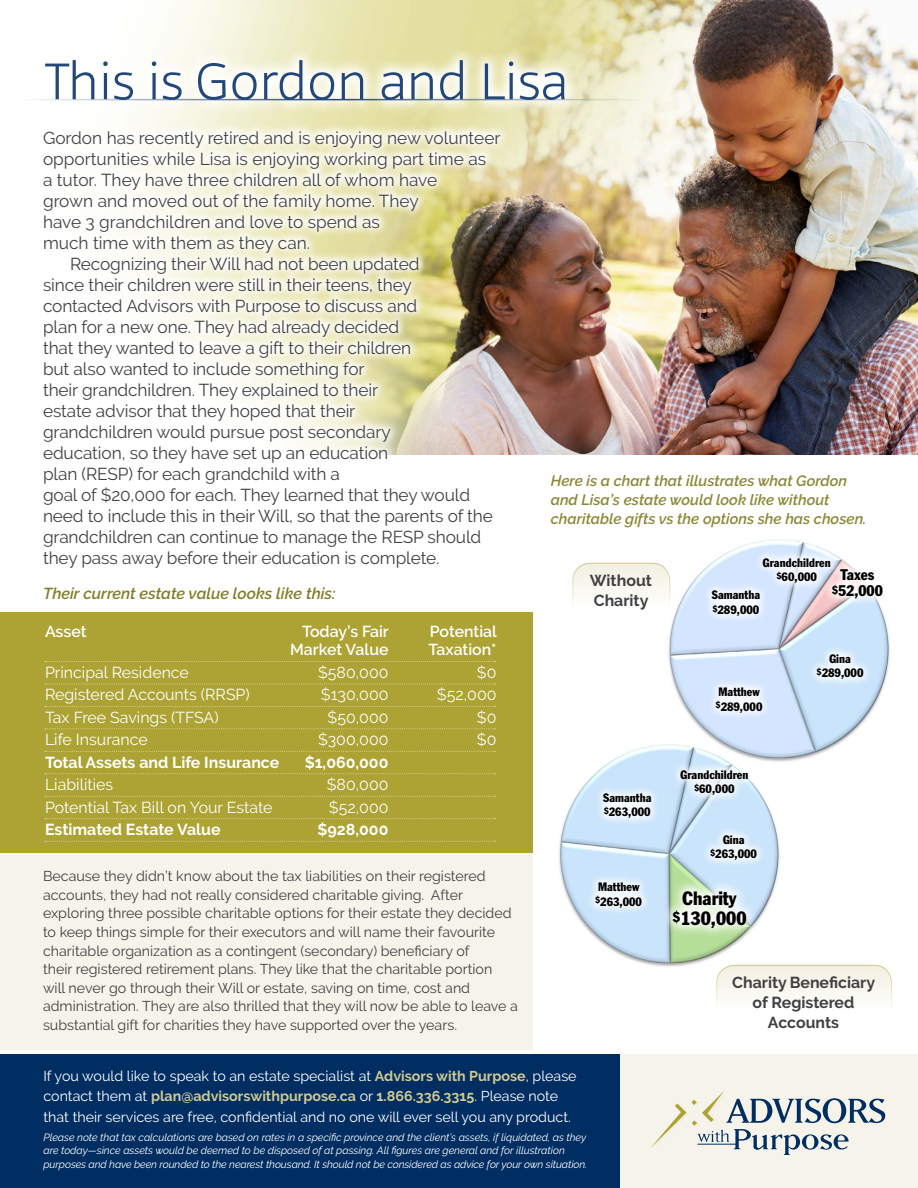
<style>
.page{position:relative;width:918px;height:1188px;background:#fff}
.page>*{position:absolute;margin:0;border:0;box-sizing:border-box;transform-origin:0 0}
.t1{font:300 52.5px "Agile";letter-spacing:-.02em;color:#244779}
.t2{font:condensed 18.9px/20.7px "Franklin Gothic";color:#000;text-align:center}
.t3{font:17.25px "Raleway";letter-spacing:-.005em;color:#414042}
.t4{font:15.9px "Raleway";color:#fff}
.t5{font:700 15.9px "Raleway";color:#fff}
.t6{font:700 15.9px/20.2px "Raleway";color:#414042}
.t7{font:600 15.9px "Raleway";color:#fff}
.t8{font:italic 600 15.9px "Raleway";color:#807e25}
.t9{font:condensed 15.15px/16.5px "Franklin Gothic";color:#000;text-align:center}
.t10{font:italic 600 15px/18.8px "Raleway";color:#8b8834}
.t11{font:14.25px/18.6px "Raleway";color:#414042}
.t12{font:14.25px/20.2px "Raleway";color:#fff}
.t13{font:condensed 12px/14.4px "Franklin Gothic";color:#000}
.t14{font:italic 10.5px/13.5px "Raleway";letter-spacing:-.005em;color:#fff}
.s1{font-weight:700;color:#d1c990}
</style>
<div class="page">
<div style="left:0;top:1054px;width:625px;height:134px;background:#002d62"></div>
<div style="left:0;top:696px;width:533px;height:354px;background:#f6f4ea"></div>
<div style="left:621px;top:1054px;width:297px;height:134px;background:#f6f4ea"></div>
<svg style="left:651px;top:1091px;width:234px;height:64px"></svg>
<img style="left:142px;top:0;width:776px;height:455px">
<svg style="left:119px;top:121px;width:391px;height:334px"></svg>
<svg style="left:57px;top:45px;width:522px;height:70px"></svg>
<div style="left:0;top:612px;width:533px;height:241px;background:#aca334"></div>
<svg style="left:45px;top:661px;width:450px;height:1px"></svg>
<svg style="left:45px;top:683px;width:450px;height:1px"></svg>
<svg style="left:45px;top:706px;width:450px;height:1px"></svg>
<svg style="left:45px;top:728px;width:450px;height:1px"></svg>
<svg style="left:45px;top:751px;width:450px;height:1px"></svg>
<svg style="left:45px;top:773px;width:450px;height:1px"></svg>
<svg style="left:45px;top:796px;width:450px;height:1px"></svg>
<svg style="left:45px;top:818px;width:450px;height:1px"></svg>
<svg style="left:45px;top:841px;width:450px;height:1px"></svg>
<hr style="left:19px;top:99px;width:624px;height:1px;background:#244779">
<svg style="left:572px;top:562px;width:94px;height:42px"></svg>
<svg style="left:716px;top:965px;width:176px;height:42px"></svg>
<img style="left:559px;top:744px;width:227px;height:228px">
<img style="left:666px;top:539px;width:224px;height:227px">
<svg style="left:823px;top:559px;width:67px;height:49px"></svg>
<svg style="left:661px;top:878px;width:97px;height:62px"></svg>
<svg style="left:702px;top:581px;width:67px;height:44px"></svg>
<svg style="left:594px;top:784px;width:67px;height:44px"></svg>
<svg style="left:586px;top:873px;width:66px;height:44px"></svg>
<svg style="left:701px;top:825px;width:66px;height:45px;fill:#d1e7fb"></svg>
<svg style="left:753px;top:548px;width:87px;height:44px"></svg>
<svg style="left:706px;top:678px;width:66px;height:44px"></svg>
<svg style="left:807px;top:644px;width:66px;height:44px;fill:#d2e8fb"></svg>
<svg style="left:671px;top:760px;width:86px;height:45px"></svg>
<h1 class="t1" style="left:45px;top:49px;width:525px">This is Gordon and Lisa</h1>
<p class="t3" style="left:43px;top:128px;width:459px">Gordon has recently retired and is enjoying new volunteer</p>
<p class="t3" style="left:43px;top:149px;width:445px">opportunities while Lisa is enjoying working part time as</p>
<p class="t3" style="left:43px;top:170px;width:396px">a tutor. They have three children all of whom have</p>
<p class="t3" style="left:43px;top:191px;width:377px">grown and moved out of the family home. They</p>
<p class="t3" style="left:43px;top:212px;width:338px">have 3 grandchildren and love to spend as</p>
<p class="t3" style="left:43px;top:233px;width:269px">much time with them as they can.</p>
<p class="t3" style="left:70px;top:254px;width:351px">Recognizing their Will had not been updated</p>
<p class="t3" style="left:43px;top:275px;width:370px">since their children were still in their teens, they</p>
<p class="t3" style="left:43px;top:296px;width:376px">contacted Advisors with Purpose to discuss and</p>
<p class="t3" style="left:43px;top:316px;width:358px">plan for a new one. They had already decided</p>
<p class="t3" style="left:43px;top:337px;width:370px">that they wanted to leave a gift to their children</p>
<p class="t3" style="left:43px;top:358px;width:323px">but also wanted to include something for</p>
<p class="t3" style="left:43px;top:379px;width:337px">their grandchildren. They explained to their</p>
<p class="t3" style="left:43px;top:400px;width:314px">estate advisor that they hoped that their</p>
<p class="t3" style="left:43px;top:421px;width:349px">grandchildren would pursue post secondary</p>
<p class="t3" style="left:43px;top:442px;width:347px">education, so they have set up an education</p>
<p class="t3" style="left:43px;top:463px;width:298px">plan (RESP) for each grandchild with a</p>
<p class="t3" style="left:43px;top:484px;width:429px">goal of $20,000 for each. They learned that they would</p>
<p class="t3" style="left:43px;top:505px;width:451px">need to include this in their Will, so that the parents of the</p>
<p class="t3" style="left:43px;top:526px;width:440px">grandchildren can continue to manage the RESP should</p>
<p class="t3" style="left:43px;top:547px;width:398px">they pass away before their education is complete.</p>
<p class="t8" style="left:43px;top:584px;width:294px">Their current estate value looks like this:</p>
<p class="t7" style="left:45px;top:623px;width:43px">Asset</p>
<p class="t7" style="left:302px;top:623px;width:88px">Today’s Fair</p>
<p class="t7" style="left:430px;top:623px;width:69px">Potential</p>
<p class="t7" style="left:290px;top:641px;width:100px">Market Value</p>
<p class="t7" style="left:428px;top:641px;width:70px">Taxation*</p>
<p class="t4" style="left:45px;top:663px;width:145px">Principal Residence</p>
<p class="t4" style="left:318px;top:663px;width:72px">$580,000</p>
<p class="t4" style="left:477px;top:663px;width:21px">$0</p>
<p class="t4" style="left:45px;top:686px;width:206px">Registered Accounts (RRSP)</p>
<p class="t4" style="left:321px;top:686px;width:69px">$130,000</p>
<p class="t4" style="left:437px;top:686px;width:61px">$52,000</p>
<p class="t4" style="left:45px;top:708px;width:175px">Tax Free Savings (TFSA)</p>
<p class="t4" style="left:327px;top:708px;width:63px">$50,000</p>
<p class="t4" style="left:477px;top:708px;width:21px">$0</p>
<p class="t4" style="left:45px;top:731px;width:104px">Life Insurance</p>
<p class="t4" style="left:318px;top:731px;width:72px">$300,000</p>
<p class="t4" style="left:477px;top:731px;width:21px">$0</p>
<p class="t5" style="left:45px;top:753px;width:236px">Total Assets and Life Insurance</p>
<p class="t5" style="left:305px;top:753px;width:85px">$1,060,000</p>
<p class="t4" style="left:45px;top:776px;width:70px">Liabilities</p>
<p class="t4" style="left:327px;top:776px;width:63px">$80,000</p>
<p class="t4" style="left:45px;top:798px;width:229px">Potential Tax Bill on Your Estate</p>
<p class="t4" style="left:329px;top:798px;width:61px">$52,000</p>
<p class="t5" style="left:45px;top:821px;width:177px">Estimated Estate Value</p>
<p class="t5" style="left:318px;top:821px;width:72px">$928,000</p>
<p class="t10" style="left:551px;top:472px;width:317px">Here is a chart that illustrates what Gordon and Lisa’s estate would look like without charitable gifts vs the options she has chosen.</p>
<p class="t6" style="left:590px;top:570px;width:64px">Without<br>Charity</p>
<p class="t13" style="left:603px;top:790px;width:50px">Samantha <sup>$</sup>263,000</p>
<p class="t13" style="left:763px;top:555px;width:69px;text-align:center">Grandchildren <sup>$</sup>60,000</p>
<p class="t9" style="left:832px;top:566px;width:52px">Taxes <sup>$</sup>52,000</p>
<p class="t13" style="left:712px;top:588px;width:50px">Samantha <sup>$</sup>289,000</p>
<p class="t13" style="left:716px;top:685px;width:48px">Matthew <sup>$</sup>289,000</p>
<p class="t13" style="left:681px;top:767px;width:69px;text-align:center">Grandchildren <sup>$</sup>60,000</p>
<p class="t13" style="left:710px;top:832px;width:48px;text-align:center">Gina <sup>$</sup>263,000</p>
<p class="t13" style="left:817px;top:651px;width:48px;text-align:center">Gina <sup>$</sup>289,000</p>
<p class="t11" style="left:43px;top:867px;width:477px">Because they didn’t know about the tax liabilities on their registered accounts, they had not really considered charitable giving. After exploring three possible charitable options for their estate they decided to keep things simple for their executors and will name their favourite charitable organization as a contingent (secondary) beneficiary of<br>their registered retirement plans. They like that the charitable portion will never go through their Will or estate, saving on time, cost and administration. They are also thrilled that they will now be able to leave a substantial gift for charities they have supported over the years.</p>
<p class="t12" style="left:43px;top:1066px;width:535px">If you would like to speak to an estate specialist at <span class="s1">Advisors with Purpose</span>, please contact them at <span class="s1">plan@advisorswithpurpose.ca</span> or <span class="s1">1.866.336.3315</span>. Please note that their services are free, confidential and no one will ever sell you any product.</p>
<p class="t14" style="left:44px;top:1130px;width:545px">Please note that tax calculations are based on rates in a specific province and the client’s assets, if liquidated, as they are today—since assets would be deemed to be disposed of at passing. All figures are general and for illustration purposes and have been rounded to the nearest thousand. It should not be considered as advice for your own situation.</p>
<p class="t13" style="left:595px;top:879px;width:48px">Matthew <sup>$</sup>263,000</p>
<p class="t2" style="left:673px;top:887px;width:75px">Charity <sup>$</sup>130,000</p>
<p class="t6" style="left:732px;top:972px;width:144px;text-align:center">Charity Beneficiary of Registered<br>Accounts</p>
</div>
